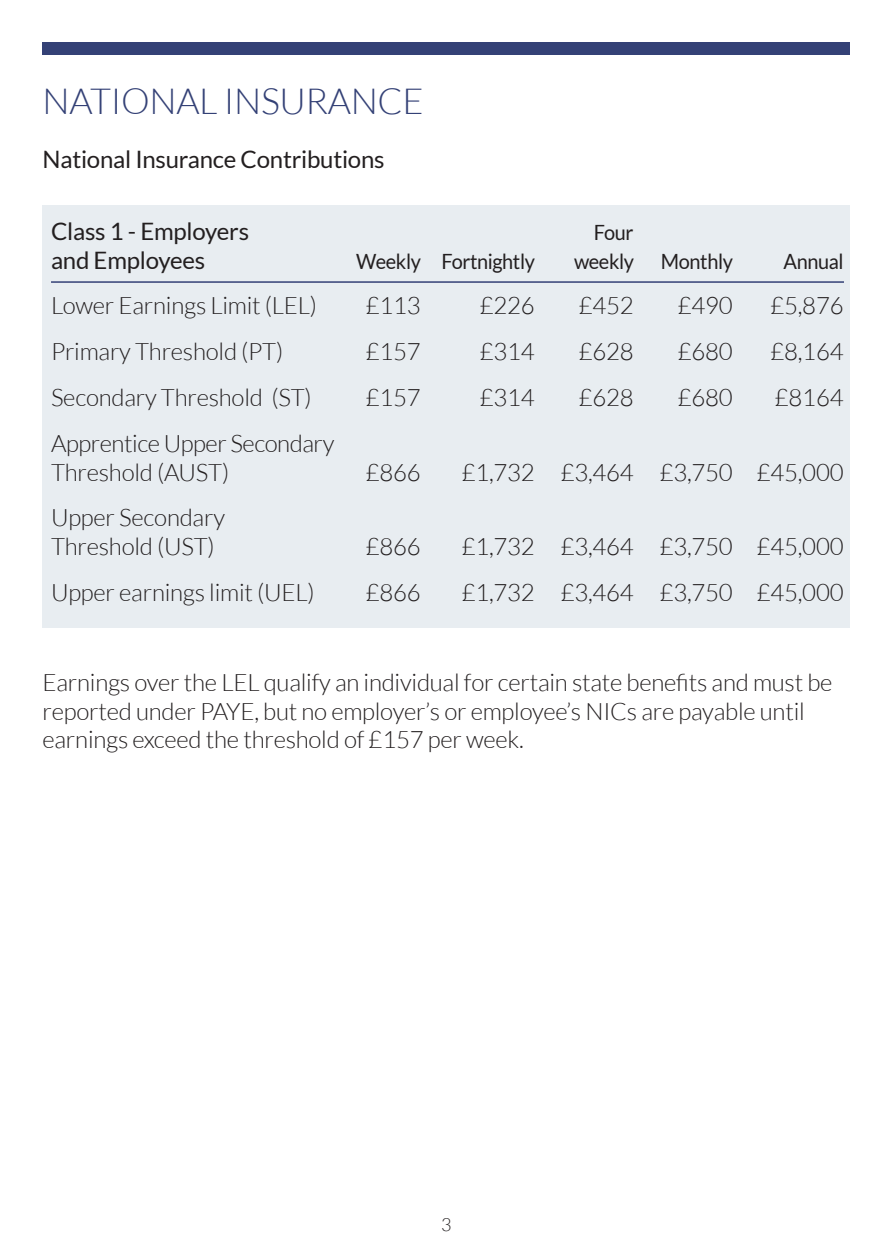
<style>
.page{position:relative;width:893px;height:1259px;background:#fff}
.page>*{position:absolute;margin:0;border:0;box-sizing:border-box;transform-origin:0 0}
.t1{font:300 36px "Lato";letter-spacing:-.01em;color:#344176}
.t2{font:300 24px/28.8px "Lato";letter-spacing:-.01em;color:#231f20}
.t3{font:24px "Lato";letter-spacing:-.01em;color:#231f20}
.t4{font:21px "Lato";letter-spacing:-.02em;color:#231f20;scale:.95 1}
.t5{font:300 18px "Lato";color:#231f20}
</style>
<div class="page">
<div style="left:43px;top:205px;width:807px;height:422px;background:#e8edf1"></div>
<hr style="left:51px;top:281px;width:793px;height:2px;background:#344176">
<div style="left:43px;top:43px;width:807px;height:12px;background:#344176"></div>
<p class="t1" style="left:43px;top:82px;width:383px">NATIONAL INSURANCE</p>
<p class="t3" style="left:43px;top:146px;width:344px">National Insurance Contributions</p>
<p class="t3" style="left:51px;top:218px;width:200px">Class 1 - Employers</p>
<p class="t4" style="left:594px;top:220px;width:43px">Four</p>
<p class="t3" style="left:51px;top:246px;width:156px">and Employees</p>
<p class="t4" style="left:356px;top:249px;width:190px">Weekly Fortnightly</p>
<p class="t4" style="left:574px;top:249px;width:65px">weekly</p>
<p class="t4" style="left:661px;top:249px;width:77px">Monthly</p>
<p class="t4" style="left:783px;top:249px;width:65px">Annual</p>
<p class="t2" style="left:51px;top:291px;width:268px">Lower Earnings Limit (LEL)</p>
<p class="t2" style="left:366px;top:291px;width:56px">£113</p>
<p class="t2" style="left:480px;top:291px;width:56px">£226</p>
<p class="t2" style="left:579px;top:291px;width:56px">£452</p>
<p class="t2" style="left:678px;top:291px;width:56px">£490</p>
<p class="t2" style="left:770px;top:291px;width:75px">£5,876</p>
<p class="t2" style="left:51px;top:337px;width:234px">Primary Threshold (PT)</p>
<p class="t2" style="left:366px;top:337px;width:56px">£157</p>
<p class="t2" style="left:480px;top:337px;width:56px">£314</p>
<p class="t2" style="left:579px;top:337px;width:56px">£628</p>
<p class="t2" style="left:678px;top:337px;width:56px">£680</p>
<p class="t2" style="left:770px;top:337px;width:75px">£8,164</p>
<p class="t2" style="left:51px;top:383px;width:262px">Secondary Threshold (ST)</p>
<p class="t2" style="left:366px;top:383px;width:56px">£157</p>
<p class="t2" style="left:480px;top:383px;width:56px">£314</p>
<p class="t2" style="left:579px;top:383px;width:56px">£628</p>
<p class="t2" style="left:678px;top:383px;width:56px">£680</p>
<p class="t2" style="left:775px;top:383px;width:70px">£8164</p>
<p class="t2" style="left:51px;top:429px;width:285px">Apprentice Upper Secondary<br>Threshold (AUST)</p>
<p class="t2" style="left:366px;top:458px;width:56px">£866</p>
<p class="t2" style="left:462px;top:458px;width:383px">£1,732 £3,464 £3,750 £45,000</p>
<p class="t2" style="left:51px;top:503px;width:175px">Upper Secondary<br>Threshold (UST)</p>
<p class="t2" style="left:366px;top:532px;width:56px">£866</p>
<p class="t2" style="left:462px;top:532px;width:383px">£1,732 £3,464 £3,750 £45,000</p>
<p class="t2" style="left:51px;top:578px;width:265px">Upper earnings limit (UEL)</p>
<p class="t2" style="left:366px;top:578px;width:56px">£866</p>
<p class="t2" style="left:462px;top:578px;width:383px">£1,732 £3,464 £3,750 £45,000</p>
<p class="t2" style="left:43px;top:668px;width:791px">Earnings over the LEL qualify an individual for certain state benefits and must be reported under PAYE, but no employer’s or employee’s NICs are payable until earnings exceed the threshold of £157 per week.</p>
<p class="t5" style="left:441px;top:1214px;width:12px">3</p>
</div>
